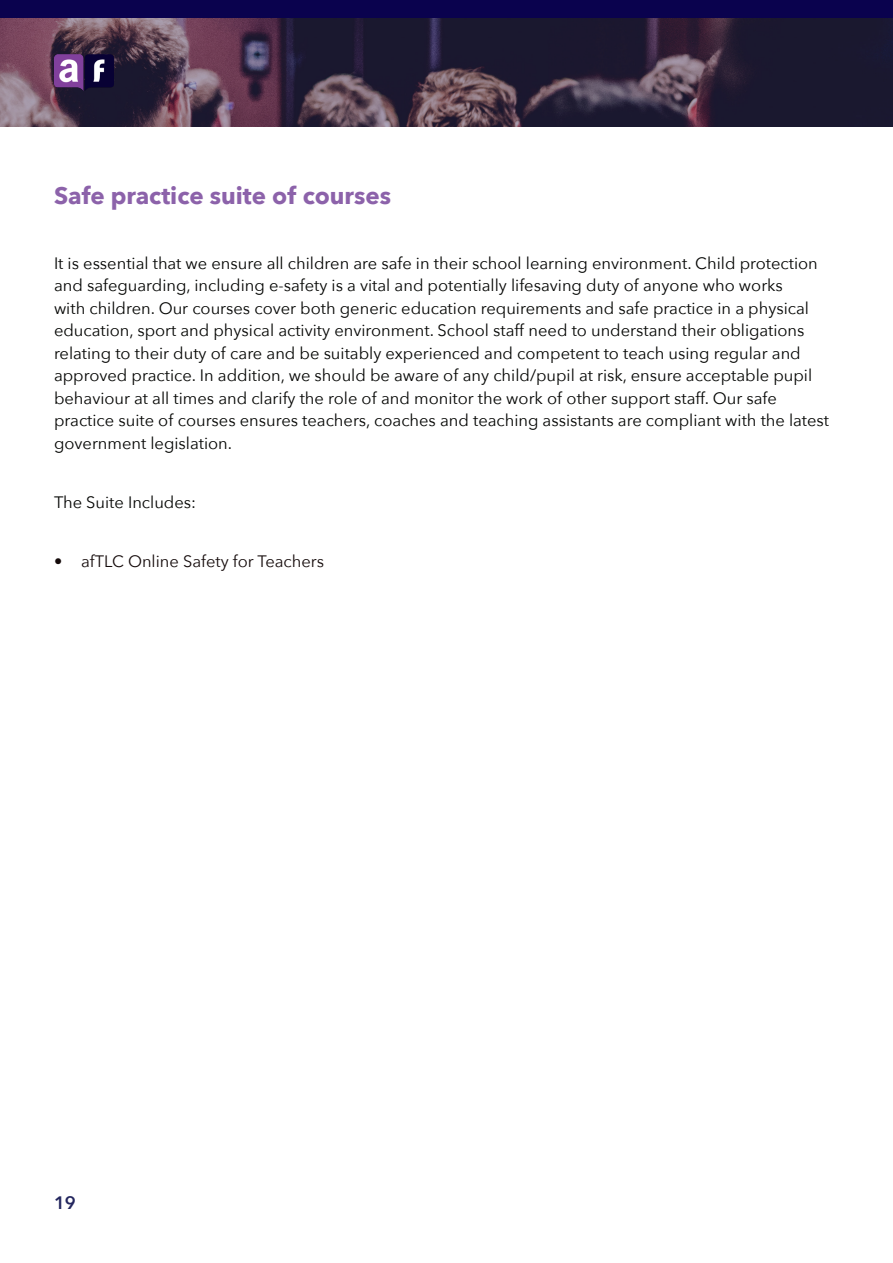
<style>
.page{position:relative;width:893px;height:1263px;background:#fff}
.page>*{position:absolute;margin:0;border:0;box-sizing:border-box;transform-origin:0 0}
.t1{font:700 24px "Avenir Next";color:#8c62aa}
.t2{font:600 18px "Avenir Next";color:#23265e}
.Paragraph_Style_1{font:16.5px/22.5px "Avenir Next";color:#040503}
.t3{font:16.5px "Avenir Next";color:#140a0a}
</style>
<div class="page">
<svg style="left:0;top:18px;width:893px;height:108px;background:#3d2f43"></svg>
<img style="left:54px;top:54px;width:60px;height:36px">
<div style="left:0;top:0;width:893px;height:18px;background:#0a024e"></div>
<p class="t1" style="left:54px;top:175px;width:339px">Safe practice suite of courses</p>
<p class="Paragraph_Style_1" style="left:54px;top:251px;width:777px">It is essential that we ensure all children are safe in their school learning environment. Child protection and safeguarding, including e-safety is a vital and potentially lifesaving duty of anyone who works<br>with children. Our courses cover both generic education requirements and safe practice in a physical education, sport and physical activity environment. School staff need to understand their obligations relating to their duty of care and be suitably experienced and competent to teach using regular and approved practice. In addition, we should be aware of any child/pupil at risk, ensure acceptable pupil behaviour at all times and clarify the role of and monitor the work of other support staff. Our safe practice suite of courses ensures teachers, coaches and teaching assistants are compliant with the latest government legislation.</p>
<p class="Paragraph_Style_1" style="left:54px;top:490px;width:144px">The Suite Includes:</p>
<p class="t3" style="left:54px;top:547px;width:272px">• afTLC Online Safety for Teachers</p>
<p class="t2" style="left:54px;top:1187px;width:23px">19</p>
</div>
